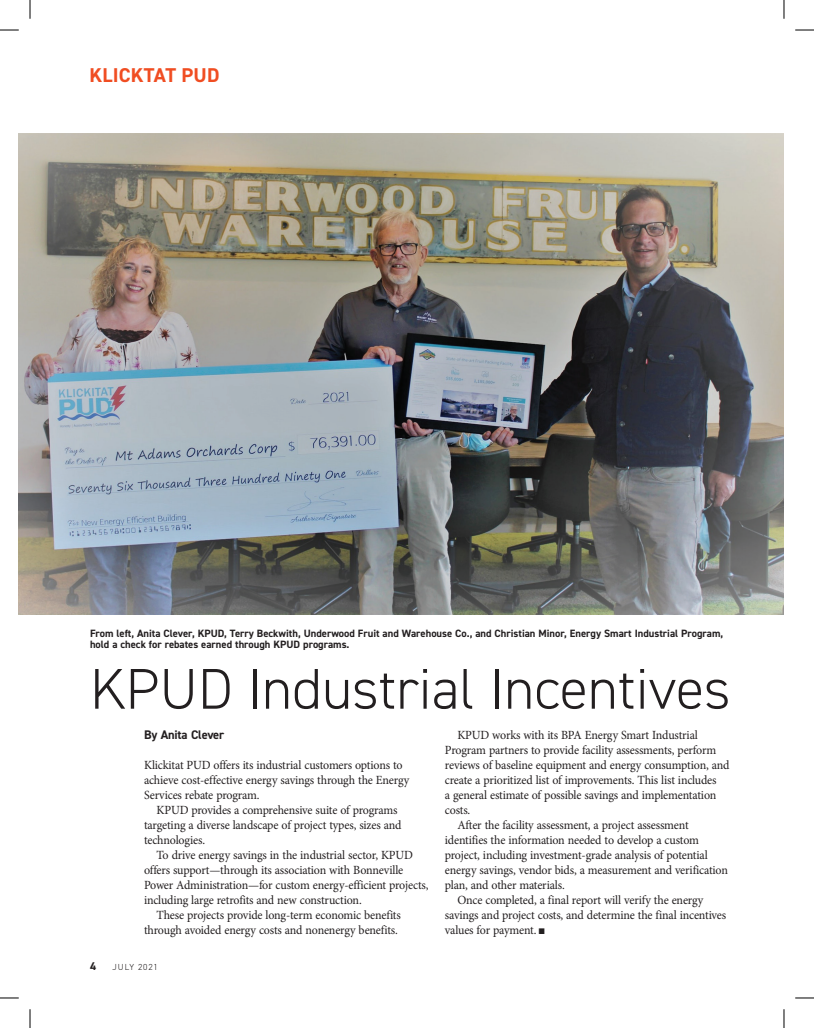
<style>
.page{position:relative;width:814px;height:1028px;background:#fff}
.page>*{position:absolute;margin:0;border:0;box-sizing:border-box;transform-origin:0 0}
.t1{font:300 57.5px "DIN2014";color:#231f20}
.t2{font:700 20px "DIN2014";letter-spacing:.01em;color:#f04d22}
.t3{font:12.5px/15px "Minion Pro";letter-spacing:-.015em;color:#231f20;scale:.96 1}
.t4{font:700 12.5px "DIN2014";letter-spacing:-.015em;color:#231f20}
.t5{font:700 11.25px "DIN2014";color:#231f20}
.t6{font:700 10.62px/11.2px "DIN2014";color:#231f20}
.t7{font:300 8.75px "DIN2014";letter-spacing:.1em;color:#231f20}
</style>
<div class="page">
<img style="left:19px;top:133px;width:764px;height:481px">
<svg style="left:0;top:29px;width:19px;height:2px"></svg>
<svg style="left:795px;top:29px;width:19px;height:2px"></svg>
<svg style="left:0;top:997px;width:19px;height:1px"></svg>
<svg style="left:795px;top:997px;width:19px;height:1px"></svg>
<svg style="left:29px;top:0;width:2px;height:19px"></svg>
<svg style="left:29px;top:1009px;width:2px;height:19px"></svg>
<svg style="left:783px;top:0;width:2px;height:19px"></svg>
<svg style="left:783px;top:1009px;width:2px;height:19px"></svg>
<h2 class="t2" style="left:89px;top:62px;width:132px">KLICKTAT PUD</h2>
<p class="t6" style="left:90px;top:627px;width:634px">From left, Anita Clever, KPUD, Terry Beckwith, Underwood Fruit and Warehouse Co., and Christian Minor, Energy Smart Industrial Program, hold a check for rebates earned through KPUD programs.</p>
<h1 class="t1" style="left:90px;top:654px;width:642px">KPUD Industrial Incentives</h1>
<p class="t4" style="left:144px;top:726px;width:82px">By Anita Clever</p>
<p class="t3" style="left:144px;top:757px;width:278px">Klickitat PUD offers its industrial customers options to achieve cost-effective energy savings through the Energy<br>Services rebate program.</p>
<p class="t3" style="left:144px;top:802px;width:270px;text-indent:13px">KPUD provides a comprehensive suite of programs targeting a diverse landscape of project types, sizes and technologies.</p>
<p class="t3" style="left:157px;top:847px;width:269px">To drive energy savings in the industrial sector, KPUD</p>
<p class="t3" style="left:144px;top:862px;width:272px">offers support—through its association with Bonneville</p>
<p class="t3" style="left:144px;top:877px;width:298px">Power Administration—for custom energy-efficient projects,</p>
<p class="t3" style="left:144px;top:892px;width:228px">including large retrofits and new construction.</p>
<p class="t3" style="left:157px;top:907px;width:256px">These projects provide long-term economic benefits</p>
<p class="t3" style="left:144px;top:922px;width:266px">through avoided energy costs and nonenergy benefits.</p>
<p class="t3" style="left:457px;top:727px;width:252px">KPUD works with its BPA Energy Smart Industrial</p>
<p class="t3" style="left:445px;top:742px;width:284px">Program partners to provide facility assessments, perform</p>
<p class="t3" style="left:445px;top:757px;width:298px">reviews of baseline equipment and energy consumption, and</p>
<p class="t3" style="left:445px;top:772px;width:285px">create a prioritized list of improvements. This list includes</p>
<p class="t3" style="left:445px;top:787px;width:284px">a general estimate of possible savings and implementation</p>
<p class="t3" style="left:445px;top:802px;width:28px">costs.</p>
<p class="t3" style="left:457px;top:817px;width:242px">After the facility assessment, a project assessment</p>
<p class="t3" style="left:445px;top:832px;width:266px">identifies the information needed to develop a custom</p>
<p class="t3" style="left:445px;top:847px;width:275px">project, including investment-grade analysis of potential</p>
<p class="t3" style="left:445px;top:862px;width:296px">energy savings, vendor bids, a measurement and verification</p>
<p class="t3" style="left:445px;top:877px;width:126px">plan, and other materials.</p>
<p class="t3" style="left:457px;top:892px;width:258px">Once completed, a final report will verify the energy</p>
<p class="t3" style="left:445px;top:907px;width:295px">savings and project costs, and determine the final incentives</p>
<p class="t3" style="left:445px;top:922px;width:106px">values for payment. ■</p>
<p class="t5" style="left:90px;top:959px;width:8px">4</p>
<p class="t7" style="left:112px;top:962px;width:47px">JULY 2021</p>
</div>
